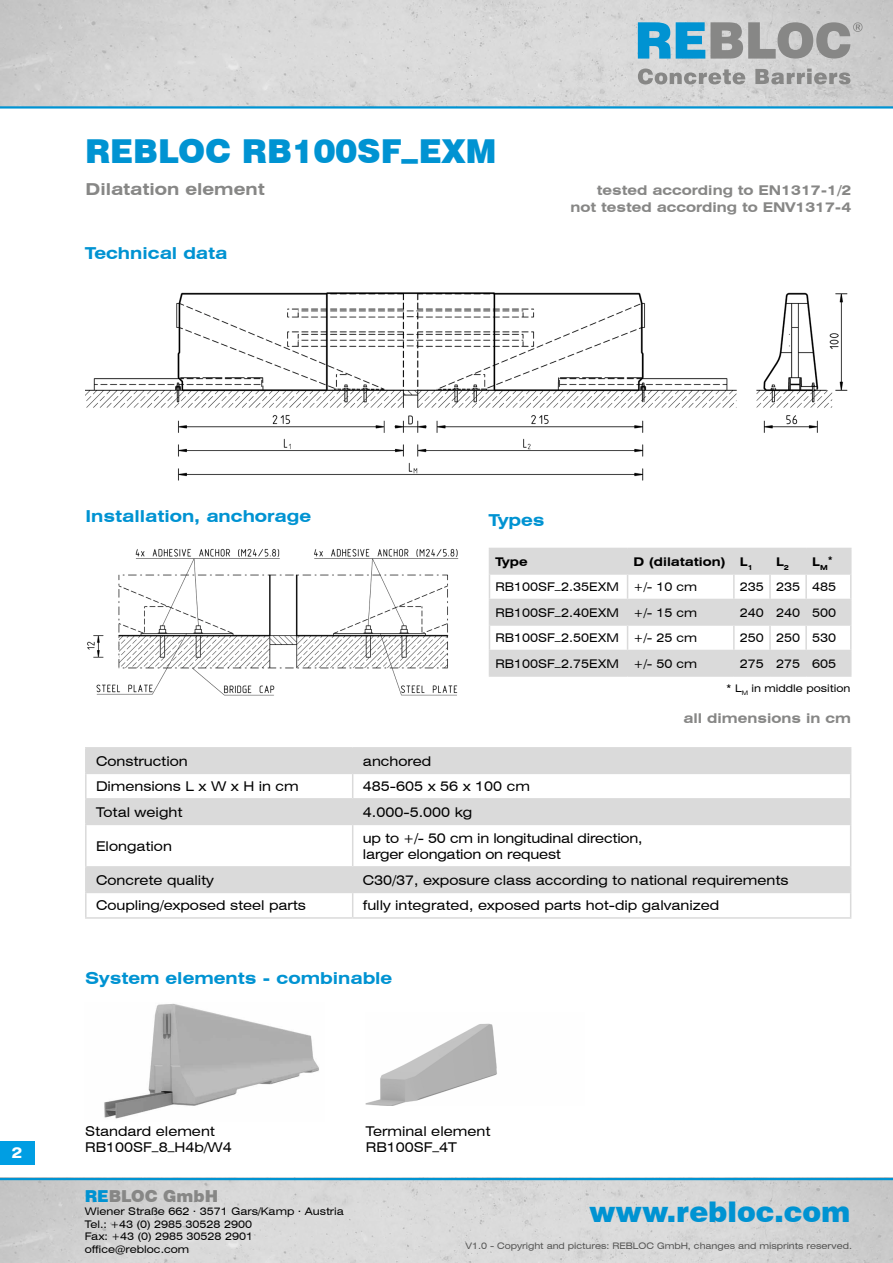
<style>
.page{position:relative;width:893px;height:1263px;background:#fff}
.page>*{position:absolute;margin:0;border:0;box-sizing:border-box;transform-origin:0 0}
.t1{font:900 33px "Swiss 721 BT";color:#0093d2}
.t2{font:900 28.5px "Swiss 721 BT";color:#0093d2}
.t3{font:700 expanded 16.5px "Swiss 721 BT";color:#0093d2}
.t4{font:700 expanded 16.5px "Swiss 721 BT";color:#878786}
.t5{font:900 16.5px "Swiss 721 BT";color:#878786}
.t6{font:700 expanded 15px "Swiss 721 BT";color:#fff}
.t7{font:expanded 13.5px/16.5px "Swiss 721 BT";color:#000}
.t8{font:700 expanded 13.5px/16.5px "Swiss 721 BT";color:#878786;text-align:right}
.t9{font:expanded 12px "Swiss 721 BT";color:#000}
.t10{font:700 expanded 12px "Swiss 721 BT";color:#000}
.t11{font:expanded 10.5px/13.2px "Swiss 721 BT";color:#000}
.t12{font:expanded 9px "Swiss 721 BT";color:#545453}
.t13{font:700 expanded 9px "Swiss 721 BT";color:#000}
.s1{color:#0093d2}
</style>
<div class="page">
<svg style="left:87px;top:749px;width:763px;height:143px;fill:#dadada"></svg>
<hr style="left:352px;top:825px;width:1px;height:41px;background:#dadada">
<svg style="left:352px;top:868px;width:1px;height:49px"></svg>
<svg style="left:352px;top:749px;width:1px;height:75px"></svg>
<hr style="left:85px;top:747px;width:268px;height:2px;background:#dadada">
<hr style="left:85px;top:749px;width:2px;height:24px;background:#dadada">
<hr style="left:353px;top:747px;width:498px;height:2px;background:#dadada">
<hr style="left:85px;top:773px;width:268px;height:1px;background:#dadada">
<hr style="left:85px;top:774px;width:2px;height:24px;background:#dadada">
<hr style="left:353px;top:773px;width:498px;height:1px;background:#dadada">
<hr style="left:85px;top:798px;width:268px;height:2px;background:#dadada">
<hr style="left:85px;top:800px;width:2px;height:24px;background:#dadada">
<hr style="left:353px;top:798px;width:498px;height:2px;background:#dadada">
<svg style="left:850px;top:749px;width:1px;height:75px"></svg>
<hr style="left:85px;top:824px;width:268px;height:1px;background:#dadada">
<hr style="left:85px;top:825px;width:2px;height:41px;background:#dadada">
<hr style="left:353px;top:824px;width:498px;height:1px;background:#dadada">
<hr style="left:850px;top:825px;width:1px;height:41px;background:#dadada">
<hr style="left:85px;top:866px;width:268px;height:2px;background:#dadada">
<hr style="left:85px;top:868px;width:2px;height:24px;background:#dadada">
<hr style="left:353px;top:866px;width:498px;height:2px;background:#dadada">
<hr style="left:85px;top:892px;width:268px;height:1px;background:#dadada">
<hr style="left:85px;top:893px;width:2px;height:24px;background:#dadada">
<hr style="left:353px;top:892px;width:498px;height:1px;background:#dadada">
<svg style="left:850px;top:868px;width:1px;height:49px"></svg>
<hr style="left:85px;top:917px;width:268px;height:2px;background:#dadada">
<hr style="left:353px;top:917px;width:498px;height:2px;background:#dadada">
<img style="left:0;top:1180px;width:893px;height:83px">
<hr style="left:0;top:1178px;width:893px;height:2px;background:#0093d2">
<div style="left:0;top:1141px;width:34px;height:23px;background:#009ee3"></div>
<img style="left:0;top:0;width:893px;height:106px">
<hr style="left:0;top:106px;width:893px;height:3px;background:#0093d2">
<svg style="left:638px;top:22px;width:224px;height:37px;background:#87a7b5"></svg>
<svg style="left:638px;top:69px;width:212px;height:15px;background:#afafaf"></svg>
<img style="left:366px;top:1023px;width:131px;height:83px">
<img style="left:86px;top:292px;width:762px;height:188px">
<img style="left:104px;top:1003px;width:215px;height:116px">
<img style="left:87px;top:548px;width:372px;height:148px">
<svg style="left:490px;top:549px;width:360px;height:126px;fill:#dadada"></svg>
<hr style="left:489px;top:548px;width:139px;height:1px;background:#dadada">
<hr style="left:628px;top:548px;width:106px;height:1px;background:#dadada">
<hr style="left:734px;top:548px;width:36px;height:1px;background:#dadada">
<hr style="left:733px;top:549px;width:2px;height:24px;background:#dadada">
<hr style="left:770px;top:548px;width:36px;height:1px;background:#dadada">
<hr style="left:769px;top:549px;width:2px;height:24px;background:#dadada">
<hr style="left:806px;top:548px;width:45px;height:1px;background:#dadada">
<hr style="left:805px;top:549px;width:2px;height:24px;background:#dadada">
<hr style="left:489px;top:573px;width:139px;height:2px;background:#dadada">
<hr style="left:628px;top:573px;width:106px;height:2px;background:#dadada">
<hr style="left:734px;top:573px;width:36px;height:2px;background:#dadada">
<hr style="left:733px;top:575px;width:2px;height:24px;background:#dadada">
<hr style="left:770px;top:573px;width:36px;height:2px;background:#dadada">
<hr style="left:769px;top:575px;width:2px;height:24px;background:#dadada">
<hr style="left:806px;top:573px;width:45px;height:2px;background:#dadada">
<hr style="left:805px;top:575px;width:2px;height:24px;background:#dadada">
<hr style="left:489px;top:599px;width:139px;height:1px;background:#dadada">
<hr style="left:628px;top:599px;width:106px;height:1px;background:#dadada">
<hr style="left:734px;top:599px;width:36px;height:1px;background:#dadada">
<hr style="left:733px;top:600px;width:2px;height:24px;background:#dadada">
<hr style="left:770px;top:599px;width:36px;height:1px;background:#dadada">
<hr style="left:769px;top:600px;width:2px;height:24px;background:#dadada">
<hr style="left:806px;top:599px;width:45px;height:1px;background:#dadada">
<hr style="left:805px;top:600px;width:2px;height:24px;background:#dadada">
<hr style="left:489px;top:624px;width:139px;height:2px;background:#dadada">
<hr style="left:628px;top:624px;width:106px;height:2px;background:#dadada">
<hr style="left:734px;top:624px;width:36px;height:2px;background:#dadada">
<hr style="left:733px;top:626px;width:2px;height:24px;background:#dadada">
<hr style="left:770px;top:624px;width:36px;height:2px;background:#dadada">
<hr style="left:769px;top:626px;width:2px;height:24px;background:#dadada">
<hr style="left:806px;top:624px;width:45px;height:2px;background:#dadada">
<hr style="left:805px;top:626px;width:2px;height:24px;background:#dadada">
<hr style="left:489px;top:650px;width:139px;height:1px;background:#dadada">
<svg style="left:489px;top:549px;width:1px;height:126px"></svg>
<hr style="left:628px;top:650px;width:106px;height:1px;background:#dadada">
<svg style="left:627px;top:549px;width:1px;height:126px"></svg>
<hr style="left:734px;top:650px;width:36px;height:1px;background:#dadada">
<hr style="left:733px;top:651px;width:2px;height:24px;background:#dadada">
<hr style="left:770px;top:650px;width:36px;height:1px;background:#dadada">
<hr style="left:769px;top:651px;width:2px;height:24px;background:#dadada">
<hr style="left:806px;top:650px;width:45px;height:1px;background:#dadada">
<hr style="left:805px;top:651px;width:2px;height:24px;background:#dadada">
<svg style="left:850px;top:549px;width:1px;height:126px"></svg>
<hr style="left:489px;top:675px;width:139px;height:2px;background:#dadada">
<hr style="left:628px;top:675px;width:106px;height:2px;background:#dadada">
<hr style="left:734px;top:675px;width:36px;height:2px;background:#dadada">
<hr style="left:770px;top:675px;width:36px;height:2px;background:#dadada">
<hr style="left:806px;top:675px;width:45px;height:2px;background:#dadada">
<h1 class="t1" style="left:85px;top:131px;width:413px">REBLOC RB100SF_EXM</h1>
<p class="t4" style="left:86px;top:179px;width:181px">Dilatation element</p>
<p class="t8" style="left:570px;top:182px;width:282px">tested according to EN1317-1/2 not tested according to ENV1317-4</p>
<p class="t3" style="left:85px;top:244px;width:144px">Technical data</p>
<p class="t6" style="left:12px;top:1144px;width:12px">2</p>
<p class="t3" style="left:86px;top:506px;width:227px">Installation, anchorage</p>
<p class="t3" style="left:489px;top:511px;width:57px">Types</p>
<p class="t10" style="left:495px;top:554px;width:34px">Type</p>
<p class="t10" style="left:634px;top:554px;width:121px">D (dilatation) L<sub>1</sub></p>
<p class="t10" style="left:776px;top:554px;width:15px">L<sub>2</sub></p>
<p class="t10" style="left:812px;top:554px;width:17px">L<sub>M</sub></p>
<p class="t13" style="left:828px;top:554px;width:7px">*</p>
<p class="t9" style="left:495px;top:580px;width:203px">RB100SF_2.35EXM +/- 10 cm</p>
<p class="t9" style="left:740px;top:580px;width:98px">235 235 485</p>
<p class="t9" style="left:495px;top:605px;width:203px">RB100SF_2.40EXM +/- 15 cm</p>
<p class="t9" style="left:740px;top:605px;width:98px">240 240 500</p>
<p class="t9" style="left:495px;top:631px;width:203px">RB100SF_2.50EXM +/- 25 cm</p>
<p class="t9" style="left:740px;top:631px;width:98px">250 250 530</p>
<p class="t9" style="left:495px;top:656px;width:203px">RB100SF_2.75EXM +/- 50 cm</p>
<p class="t9" style="left:740px;top:656px;width:98px">275 275 605</p>
<p class="t11" style="left:726px;top:681px;width:126px">* L<sub>M</sub> in middle position</p>
<p class="t8" style="left:683px;top:710px;width:169px">all dimensions in cm</p>
<p class="t7" style="left:96px;top:753px;width:93px">Construction</p>
<p class="t7" style="left:363px;top:753px;width:70px">anchored</p>
<p class="t7" style="left:96px;top:778px;width:204px">Dimensions L x W x H in cm</p>
<p class="t7" style="left:363px;top:778px;width:169px">485-605 x 56 x 100 cm</p>
<p class="t7" style="left:96px;top:804px;width:88px">Total weight</p>
<p class="t7" style="left:363px;top:804px;width:111px">4.000-5.000 kg</p>
<p class="t7" style="left:96px;top:838px;width:77px">Elongation</p>
<p class="t7" style="left:363px;top:830px;width:281px">up to +/- 50 cm in longitudinal direction, larger elongation on request</p>
<p class="t7" style="left:96px;top:872px;width:119px">Concrete quality</p>
<p class="t7" style="left:363px;top:872px;width:427px">C30/37, exposure class according to national requirements</p>
<p class="t7" style="left:96px;top:897px;width:211px">Coupling/exposed steel parts</p>
<p class="t7" style="left:363px;top:897px;width:358px">fully integrated, exposed parts hot-dip galvanized</p>
<p class="t3" style="left:85px;top:968px;width:309px">System elements - combinable</p>
<p class="t7" style="left:85px;top:1123px;width:148px">Standard element<br>RB100SF_8_H4b/W4</p>
<p class="t7" style="left:366px;top:1123px;width:126px">Terminal element<br>RB100SF_4T</p>
<p class="t5" style="left:85px;top:1186px;width:135px"><span class="s1">RE</span>BLOC GmbH</p>
<p class="t11" style="left:85px;top:1204px;width:261px">Wiener Straße 662 . 3571 Gars/Kamp . Austria<br>Tel.: +43 (0) 2985 30528 2900</p>
<p class="t11" style="left:85px;top:1230px;width:170px">Fax: +43 (0) 2985 30528 2901 office@rebloc.com</p>
<p class="t12" style="left:465px;top:1240px;width:388px">V1.0 - Copyright and pictures: REBLOC GmbH, changes and misprints reserved.</p>
<h2 class="t2" style="left:589px;top:1194px;width:263px">www.rebloc.com</h2>
</div>
